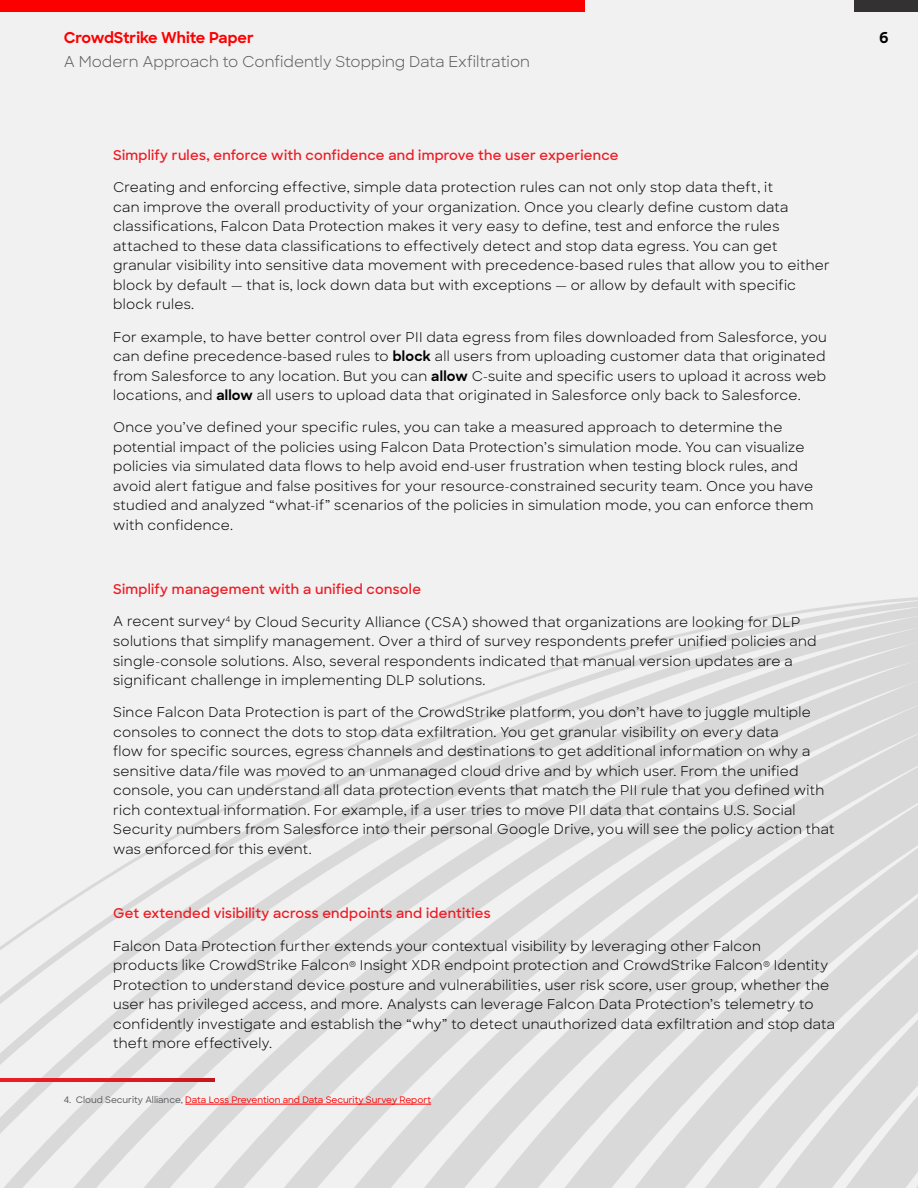
<style>
.page{position:relative;width:918px;height:1188px;background:#f1f1f2}
.page>*{position:absolute;margin:0;border:0;box-sizing:border-box;transform-origin:0 0}
.t1{font:15px "Crowdstrike Sharp Sans";color:#58595b}
.t2{font:700 15px "Crowdstrike Sharp Sans";color:#fc0000}
.t3{font:700 15px "Crowdstrike Sharp Sans";color:#000}
.t4{font:13.5px/19.5px "Crowdstrike Sharp Sans";letter-spacing:.02em;color:#000}
.t5{font:600 13.5px "Crowdstrike Sharp Sans";letter-spacing:.02em;color:#ed1c24}
.t6{font:9px "Crowdstrike Sharp Sans Mdm";color:#fc0000}
.s1{font-weight:700}
.s2{color:#58595b}
</style>
<div class="page">
<div style="left:0;top:0;width:585px;height:11px;background:#fc0000"></div>
<div style="left:854px;top:0;width:64px;height:11px;background:#333132"></div>
<svg style="left:0;top:917px;width:43px;height:271px"></svg>
<svg style="left:43px;top:867px;width:77px;height:321px"></svg>
<svg style="left:120px;top:822px;width:77px;height:366px"></svg>
<svg style="left:197px;top:782px;width:76px;height:406px"></svg>
<svg style="left:273px;top:747px;width:75px;height:441px"></svg>
<svg style="left:348px;top:716px;width:73px;height:472px"></svg>
<svg style="left:421px;top:688px;width:74px;height:500px"></svg>
<svg style="left:495px;top:664px;width:73px;height:524px"></svg>
<svg style="left:568px;top:643px;width:74px;height:545px"></svg>
<svg style="left:642px;top:597px;width:276px;height:591px"></svg>
<svg style="left:0;top:1078px;width:215px;height:3px"></svg>
<hr style="left:185px;top:1104px;width:246px;height:1px;background:#fc0000">
<p class="t2" style="left:64px;top:26px;width:192px">CrowdStrike White Paper</p>
<p class="t1" style="left:64px;top:50px;width:468px">A Modern Approach to Confidently Stopping Data Exfiltration</p>
<p class="t5" style="left:113px;top:145px;width:507px">Simplify rules, enforce with confidence and improve the user experience</p>
<p class="t4" style="left:113px;top:177px;width:718px">Creating and enforcing effective, simple data protection rules can not only stop data theft, it<br>can improve the overall productivity of your organization. Once you clearly define custom data classifications, Falcon Data Protection makes it very easy to define, test and enforce the rules attached to these data classifications to effectively detect and stop data egress. You can get granular visibility into sensitive data movement with precedence-based rules that allow you to either block by default — that is, lock down data but with exceptions — or allow by default with specific block rules.</p>
<p class="t4" style="left:113px;top:326px;width:715px;text-align:justify">For example, to have better control over PII data egress from files downloaded from Salesforce, you can define precedence-based rules to <span class="s1">block</span> all users from uploading customer data that originated from Salesforce to any location. But you can <span class="s1">allow</span> C-suite and specific users to upload it across web locations, and <span class="s1">allow</span> all users to upload data that originated in Salesforce only back to Salesforce.</p>
<p class="t4" style="left:113px;top:417px;width:702px">Once you’ve defined your specific rules, you can take a measured approach to determine the potential impact of the policies using Falcon Data Protection’s simulation mode. You can visualize policies via simulated data flows to help avoid end-user frustration when testing block rules, and avoid alert fatigue and false positives for your resource-constrained security team. Once you have studied and analyzed “what-if” scenarios of the policies in simulation mode, you can enforce them with confidence.</p>
<p class="t5" style="left:113px;top:579px;width:309px">Simplify management with a unified console</p>
<p class="t4" style="left:113px;top:611px;width:705px">A recent survey<sup>4</sup> by Cloud Security Alliance (CSA) showed that organizations are looking for DLP solutions that simplify management. Over a third of survey respondents prefer unified policies and single-console solutions. Also, several respondents indicated that manual version updates are a significant challenge in implementing DLP solutions.</p>
<p class="t4" style="left:113px;top:702px;width:723px">Since Falcon Data Protection is part of the CrowdStrike platform, you don’t have to juggle multiple consoles to connect the dots to stop data exfiltration. You get granular visibility on every data<br>flow for specific sources, egress channels and destinations to get additional information on why a sensitive data/file was moved to an unmanaged cloud drive and by which user. From the unified console, you can understand all data protection events that match the PII rule that you defined with rich contextual information. For example, if a user tries to move PII data that contains U.S. Social Security numbers from Salesforce into their personal Google Drive, you will see the policy action that was enforced for this event.</p>
<p class="t5" style="left:113px;top:903px;width:379px">Get extended visibility across endpoints and identities</p>
<p class="t4" style="left:113px;top:935px;width:724px">Falcon Data Protection further extends your contextual visibility by leveraging other Falcon<br>products like CrowdStrike Falcon<sup>®</sup> Insight XDR endpoint protection and CrowdStrike Falcon<sup>®</sup> Identity Protection to understand device posture and vulnerabilities, user risk score, user group, whether the user has privileged access, and more. Analysts can leverage Falcon Data Protection’s telemetry to confidently investigate and establish the “why” to detect unauthorized data exfiltration and stop data theft more effectively.</p>
<p class="t6" style="left:64px;top:1093px;width:369px"><span class="s2">4. Cloud Security Alliance,</span> Data Loss Prevention and Data Security Survey Report</p>
<p class="t3" style="left:879px;top:26px;width:11px">6</p>
</div>
